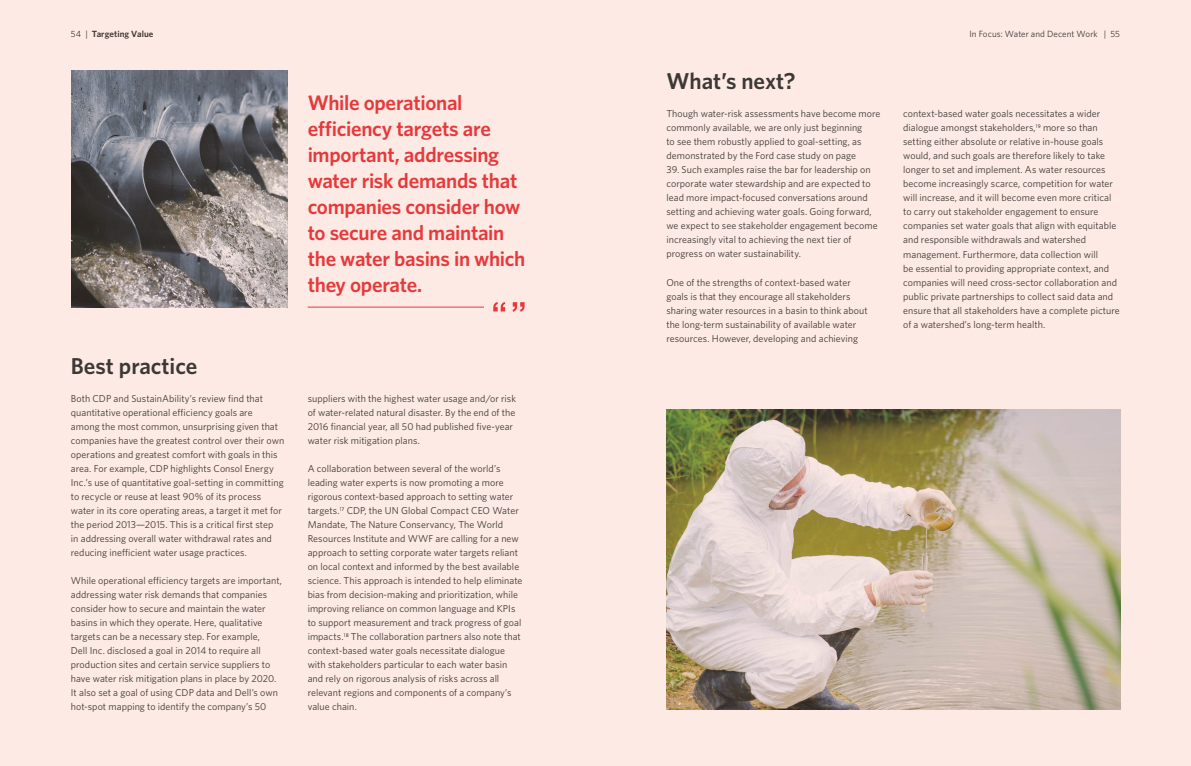
<style>
.page{position:relative;width:1191px;height:766px;background:#fff}
.page>*{position:absolute;margin:0;border:0;box-sizing:border-box;transform-origin:0 0}
.t1{font:600 23px "Whitney";color:#3c3835}
.t2{font:600 21px/26px "Whitney";letter-spacing:-.015em;color:#e6393b}
.t3{font:10px/14px "Whitney";letter-spacing:.005em;color:#3c3835}
.t4{font:9px "Whitney";letter-spacing:.01em;color:#3c3835}
.t5{font:600 9px "Whitney";letter-spacing:.01em;color:#3c3835}
.s1{font-weight:400}
</style>
<div class="page">
<div style="left:0;top:0;width:1191px;height:765px;background:#fdeae4"></div>
<img style="left:71px;top:71px;width:216px;height:236px">
<img style="left:666px;top:410px;width:454px;height:299px">
<hr style="left:308px;top:307px;width:176px;height:1px;background:#e6393b">
<svg style="left:493px;top:302px;width:31px;height:9px"></svg>
<p class="t5" style="left:71px;top:28px;width:84px"><span class="s1">54 |</span> Targeting Value</p>
<h2 class="t2" style="left:308px;top:89px;width:219px">While operational efficiency targets are important, addressing water risk demands that companies consider how to secure and maintain the water basins in which they operate.</h2>
<h1 class="t1" style="left:71px;top:350px;width:128px">Best practice</h1>
<p class="t3" style="left:71px;top:391px;width:215px">Both CDP and SustainAbility’s review find that quantitative operational efficiency goals are<br>among the most common, unsurprising given that companies have the greatest control over their own operations and greatest comfort with goals in this area. For example, CDP highlights Consol Energy Inc.’s use of quantitative goal-setting in committing to recycle or reuse at least 90% of its process water in its core operating areas, a target it met for the period 2013—2015. This is a critical first step<br>in addressing overall water withdrawal rates and reducing inefficient water usage practices.</p>
<p class="t3" style="left:71px;top:573px;width:213px">While operational efficiency targets are important, addressing water risk demands that companies consider how to secure and maintain the water basins in which they operate. Here, qualitative targets can be a necessary step. For example,<br>Dell Inc. disclosed a goal in 2014 to require all production sites and certain service suppliers to have water risk mitigation plans in place by 2020.<br>It also set a goal of using CDP data and Dell’s own hot-spot mapping to identify the company’s 50</p>
<p class="t3" style="left:308px;top:391px;width:210px">suppliers with the highest water usage and/or risk of water-related natural disaster. By the end of the 2016 financial year, all 50 had published five-year water risk mitigation plans.</p>
<p class="t3" style="left:308px;top:461px;width:216px">A collaboration between several of the world’s leading water experts is now promoting a more rigorous context-based approach to setting water targets.<sup>17</sup> CDP, the UN Global Compact CEO Water Mandate, The Nature Conservancy, The World Resources Institute and WWF are calling for a new approach to setting corporate water targets reliant on local context and informed by the best available science. This approach is intended to help eliminate bias from decision-making and prioritization, while improving reliance on common language and KPIs to support measurement and track progress of goal impacts.<sup>18</sup> The collaboration partners also note that context-based water goals necessitate dialogue with stakeholders particular to each water basin and rely on rigorous analysis of risks across all relevant regions and components of a company’s value chain.</p>
<h1 class="t1" style="left:666px;top:66px;width:131px">What’s next?</h1>
<p class="t3" style="left:666px;top:107px;width:216px">Though water-risk assessments have become more commonly available, we are only just beginning<br>to see them robustly applied to goal-setting, as demonstrated by the Ford case study on page</p>
<p class="t3" style="left:666px;top:163px;width:213px">39. Such examples raise the bar for leadership on corporate water stewardship and are expected to lead more impact-focused conversations around setting and achieving water goals. Going forward, we expect to see stakeholder engagement become increasingly vital to achieving the next tier of progress on water sustainability.</p>
<p class="t3" style="left:666px;top:275px;width:203px">One of the strengths of context-based water goals is that they encourage all stakeholders sharing water resources in a basin to think about the long-term sustainability of available water resources. However, developing and achieving</p>
<p class="t4" style="left:969px;top:28px;width:152px">In Focus: Water and Decent Work | 55</p>
<p class="t3" style="left:903px;top:107px;width:218px">context-based water goals necessitates a wider dialogue amongst stakeholders,<sup>19</sup> more so than setting either absolute or relative in-house goals would, and such goals are therefore likely to take longer to set and implement. As water resources become increasingly scarce, competition for water will increase, and it will become even more critical to carry out stakeholder engagement to ensure companies set water goals that align with equitable and responsible withdrawals and watershed management. Furthermore, data collection will<br>be essential to providing appropriate context, and companies will need cross-sector collaboration and public private partnerships to collect said data and ensure that all stakeholders have a complete picture of a watershed’s long-term health.</p>
</div>
